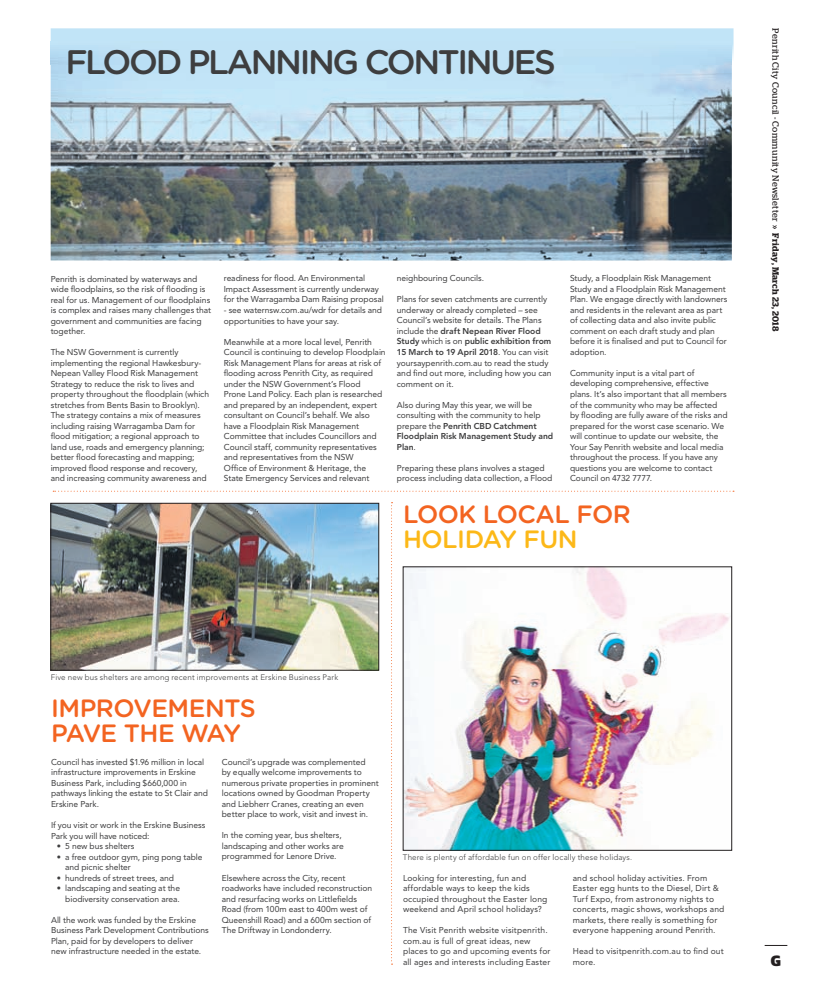
<style>
.page{position:relative;width:820px;height:993px;background:#fff}
.page>*{position:absolute;margin:0;border:0;box-sizing:border-box;transform-origin:0 0}
.t1{font:500 34px "Gotham Rounded";letter-spacing:-.07em;color:#3e3e3f}
.t2{font:500 25px/25px "Gotham Rounded";letter-spacing:-.02em;color:#f36421}
.t3{font:900 15px "Gdn Sans";color:#231f20}
.t4{font:9px "Stag";letter-spacing:.035em;color:#231f20}
.t5{font:8.5px/10.5px "Avenir LT Std";letter-spacing:-.005em;color:#3e3e3f}
.t6{font:8.5px/10.5px "Avenir LT Std";letter-spacing:.015em;color:#3e3e3f}
.t7{font:300 8px "Avenir LT Std";letter-spacing:.015em;color:#3e3e3f}
.s1{font-weight:800}
.s2{color:#fcb818}
.s3{font-weight:600}
</style>
<div class="page">
<img style="left:51px;top:65px;width:680px;height:195px">
<img style="left:53px;top:505px;width:324px;height:163px">
<div style="left:51px;top:503px;width:328px;height:167px;border:1px solid #231f20"></div>
<img style="left:405px;top:568px;width:324px;height:280px">
<svg style="left:391px;top:502px;width:1px;height:462px"></svg>
<svg style="left:53px;top:490px;width:678px;height:1px"></svg>
<svg style="left:51px;top:28px;width:682px;height:37px;background:#c2e4f7"></svg>
<img style="left:51px;top:41px;width:680px;height:24px">
<p class="t1" style="left:65px;top:43px;width:492px">FLOOD PLANNING CONTINUES</p>
<p class="t5" style="left:51px;top:273px;width:162px">Penrith is dominated by waterways and wide floodplains, so the risk of flooding is real for us. Management of our floodplains is complex and raises many challenges that government and communities are facing together.</p>
<p class="t5" style="left:51px;top:347px;width:160px">The NSW Government is currently implementing the regional Hawkesbury-Nepean Valley Flood Risk Management Strategy to reduce the risk to lives and property throughout the floodplain (which stretches from Bents Basin to Brooklyn).<br>The strategy contains a mix of measures including raising Warragamba Dam for flood mitigation; a regional approach to land use, roads and emergency planning; better flood forecasting and mapping; improved flood response and recovery, and increasing community awareness and</p>
<p class="t5" style="left:224px;top:273px;width:161px">readiness for flood. An Environmental<br>Impact Assessment is currently underway for the Warragamba Dam Raising proposal</p>
<p class="t5" style="left:224px;top:305px;width:160px">- see waternsw.com.au/wdr for details and opportunities to have your say.</p>
<p class="t5" style="left:224px;top:336px;width:163px">Meanwhile at a more local level, Penrith Council is continuing to develop Floodplain Risk Management Plans for areas at risk of flooding across Penrith City, as required under the NSW Government’s Flood<br>Prone Land Policy. Each plan is researched and prepared by an independent, expert consultant on Council’s behalf. We also have a Floodplain Risk Management Committee that includes Councillors and Council staff, community representatives and representatives from the NSW<br>Office of Environment &amp; Heritage, the State Emergency Services and relevant</p>
<p class="t5" style="left:397px;top:273px;width:89px">neighbouring Councils.</p>
<p class="t5" style="left:397px;top:294px;width:156px">Plans for seven catchments are currently underway or already completed – see Council’s website for details. The Plans include the <span class="s1">draft Nepean River Flood Study</span> which is on <span class="s1">public exhibition from 15 March to 19 April 2018</span>. You can visit yoursaypenrith.com.au to read the study and find out more, including how you can comment on it.</p>
<p class="t5" style="left:397px;top:399px;width:158px">Also during May this year, we will be consulting with the community to help prepare the <span class="s1">Penrith CBD Catchment<br>Floodplain Risk Management Study and<br>Plan</span>.</p>
<p class="t5" style="left:397px;top:462px;width:157px">Preparing these plans involves a staged process including data collection, a Flood</p>
<p class="t5" style="left:570px;top:273px;width:159px">Study, a Floodplain Risk Management Study and a Floodplain Risk Management Plan. We engage directly with landowners and residents in the relevant area as part of collecting data and also invite public comment on each draft study and plan before it is finalised and put to Council for adoption.</p>
<p class="t5" style="left:570px;top:367px;width:159px">Community input is a vital part of developing comprehensive, effective plans. It’s also important that all members of the community who may be affected by flooding are fully aware of the risks and prepared for the worst case scenario. We will continue to update our website, the Your Say Penrith website and local media throughout the process. If you have any questions you are welcome to contact Council on 4732 7777.</p>
<p class="t2" style="left:403px;top:501px;width:229px">LOOK LOCAL FOR<br><span class="s2">HOLIDAY FUN</span></p>
<p class="t4" style="left:778px;top:28px;width:304px;rotate:90deg">Penrith City Council - Community Newsletter » <span class="s3">Friday, March 23, 2018</span></p>
<p class="t7" style="left:51px;top:672px;width:289px">Five new bus shelters are among recent improvements at Erskine Business Park</p>
<p class="t2" style="left:51px;top:695px;width:206px">IMPROVEMENTS<br>PAVE THE WAY</p>
<p class="t5" style="left:51px;top:756px;width:158px">Council has invested $1.96 million in local infrastructure improvements in Erskine Business Park, including $660,000 in pathways linking the estate to St Clair and Erskine Park.</p>
<p class="t5" style="left:51px;top:819px;width:156px">If you visit or work in the Erskine Business<br>Park you will have noticed:</p>
<p class="t5" style="left:57px;top:840px;width:79px">• 5 new bus shelters</p>
<p class="t5" style="left:65px;top:851px;width:139px;text-indent:-8px">• a free outdoor gym, ping pong table and picnic shelter</p>
<p class="t5" style="left:57px;top:872px;width:119px">• hundreds of street trees, and</p>
<p class="t5" style="left:57px;top:882px;width:125px;text-align:right">• landscaping and seating at the biodiversity conservation area.</p>
<p class="t5" style="left:51px;top:914px;width:159px">All the work was funded by the Erskine Business Park Development Contributions Plan, paid for by developers to deliver new infrastructure needed in the estate.</p>
<p class="t5" style="left:222px;top:756px;width:158px">Council’s upgrade was complemented<br>by equally welcome improvements to numerous private properties in prominent locations owned by Goodman Property and Liebherr Cranes, creating an even better place to work, visit and invest in.</p>
<p class="t5" style="left:222px;top:830px;width:123px">In the coming year, bus shelters, landscaping and other works are programmed for Lenore Drive.</p>
<p class="t5" style="left:222px;top:872px;width:152px">Elsewhere across the City, recent roadworks have included reconstruction and resurfacing works on Littlefields Road (from 100m east to 400m west of Queenshill Road) and a 600m section of The Driftway in Londonderry.</p>
<p class="t7" style="left:403px;top:852px;width:230px">There is plenty of affordable fun on offer locally these holidays.</p>
<p class="t6" style="left:403px;top:872px;width:146px">Looking for interesting, fun and affordable ways to keep the kids occupied throughout the Easter long weekend and April school holidays?</p>
<p class="t6" style="left:403px;top:924px;width:149px">The Visit Penrith website visitpenrith. com.au is full of great ideas, new places to go and upcoming events for all ages and interests including Easter</p>
<p class="t6" style="left:572px;top:872px;width:153px">and school holiday activities. From Easter egg hunts to the Diesel, Dirt &amp; Turf Expo, from astronomy nights to concerts, magic shows, workshops and markets, there really is something for everyone happening around Penrith.</p>
<p class="t6" style="left:572px;top:945px;width:152px">Head to visitpenrith.com.au to find out more.</p>
<p class="t3" style="left:770px;top:954px;width:12px">G</p>
</div>
